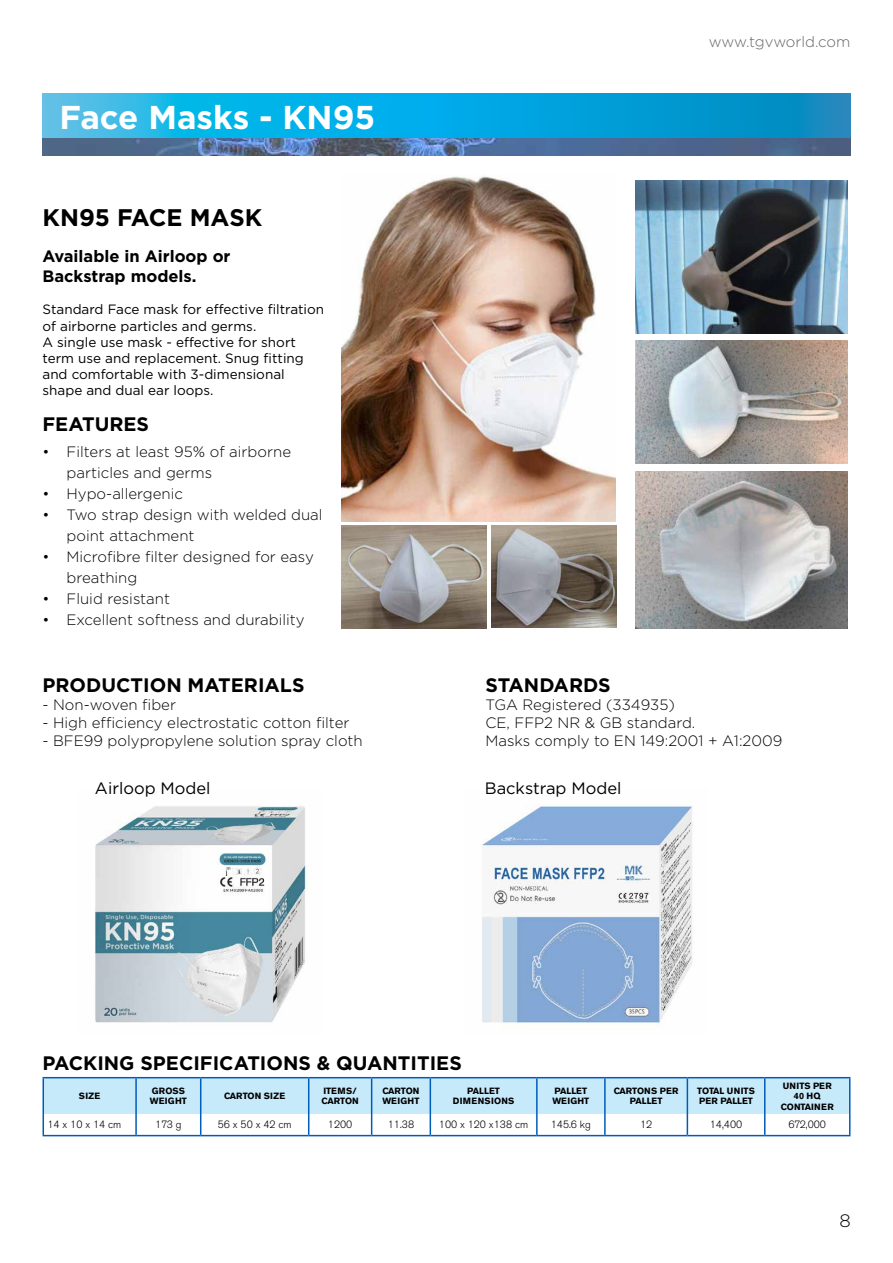
<style>
.page{position:relative;width:893px;height:1263px;background:#fff}
.page>*{position:absolute;margin:0;border:0;box-sizing:border-box;transform-origin:0 0}
.t1{font:700 33px "Gotham";color:#fff}
.t2{font:700 24px "Gotham";color:#000}
.t3{font:700 19.5px "Gotham";color:#000}
.t4{font:300 18px "Gotham";color:#000}
.t5{font:700 16.5px/19.8px "Gotham";color:#000}
.t6{font:16.5px "Gotham";color:#000}
.t7{font:300 15px/21px "Gotham";color:#000}
.t8{font:300 15px "Gotham";letter-spacing:-.01em;color:#636466}
.t9{font:13.5px/16.2px "Gotham";color:#000}
.t10{font:300 10.5px "Akzidenz Grotesk BE";color:#000}
.t11{font:700 9px/10.5px "Akzidenz Grotesk BE";color:#000}
.t12{font:700 9px/10.5px "Akzidenz Grotesk BE";letter-spacing:.03em;color:#000;text-align:center}
.t13{font:700 9px/10.5px "Akzidenz Grotesk BE";letter-spacing:.02em;color:#000}
</style>
<div class="page">
<hr style="left:43px;top:1077px;width:93px;height:1px;background:#005cb9">
<hr style="left:136px;top:1077px;width:65px;height:1px;background:#005cb9">
<hr style="left:201px;top:1077px;width:108px;height:1px;background:#005cb9">
<hr style="left:309px;top:1077px;width:63px;height:1px;background:#005cb9">
<hr style="left:372px;top:1077px;width:58px;height:1px;background:#005cb9">
<hr style="left:430px;top:1077px;width:107px;height:1px;background:#005cb9">
<hr style="left:537px;top:1077px;width:68px;height:1px;background:#005cb9">
<hr style="left:605px;top:1077px;width:82px;height:1px;background:#005cb9">
<hr style="left:687px;top:1077px;width:78px;height:1px;background:#005cb9">
<hr style="left:765px;top:1077px;width:85px;height:1px;background:#005cb9">
<svg style="left:43px;top:1078px;width:807px;height:57px"></svg>
<hr style="left:43px;top:1135px;width:93px;height:1px;background:#005cb9">
<hr style="left:136px;top:1135px;width:65px;height:1px;background:#005cb9">
<hr style="left:201px;top:1135px;width:108px;height:1px;background:#005cb9">
<hr style="left:309px;top:1135px;width:63px;height:1px;background:#005cb9">
<hr style="left:372px;top:1135px;width:58px;height:1px;background:#005cb9">
<hr style="left:430px;top:1135px;width:107px;height:1px;background:#005cb9">
<hr style="left:537px;top:1135px;width:68px;height:1px;background:#005cb9">
<hr style="left:605px;top:1135px;width:82px;height:1px;background:#005cb9">
<hr style="left:687px;top:1135px;width:78px;height:1px;background:#005cb9">
<hr style="left:765px;top:1135px;width:85px;height:1px;background:#005cb9">
<img style="left:342px;top:526px;width:145px;height:102px">
<img style="left:492px;top:525px;width:125px;height:103px">
<img style="left:95px;top:804px;width:216px;height:219px">
<img style="left:482px;top:804px;width:211px;height:221px">
<img style="left:342px;top:176px;width:274px;height:345px">
<svg style="left:43px;top:94px;width:807px;height:44px"></svg>
<img style="left:43px;top:138px;width:807px;height:17px">
<img style="left:635px;top:181px;width:213px;height:153px">
<img style="left:635px;top:341px;width:213px;height:122px">
<img style="left:635px;top:471px;width:213px;height:158px">
<h1 class="t1" style="left:60px;top:99px;width:317px">Face Masks - KN95</h1>
<h2 class="t2" style="left:43px;top:204px;width:221px">KN95 FACE MASK</h2>
<p class="t5" style="left:43px;top:246px;width:190px">Available in Airloop or<br>Backstrap models.</p>
<p class="t9" style="left:43px;top:301px;width:283px">Standard Face mask for effective filtration of airborne particles and germs.<br>A single use mask - effective for short term use and replacement. Snug fitting and comfortable with 3-dimensional shape and dual ear loops.</p>
<h3 class="t3" style="left:43px;top:413px;width:108px">FEATURES</h3>
<p class="t7" style="left:67px;top:441px;width:226px;text-indent:-24px">• Filters at least 95% of airborne particles and germs</p>
<p class="t7" style="left:43px;top:483px;width:142px">• Hypo-allergenic</p>
<p class="t7" style="left:67px;top:504px;width:258px;text-indent:-24px">• Two strap design with welded dual point attachment</p>
<p class="t7" style="left:67px;top:546px;width:249px;text-indent:-24px">• Microfibre filter designed for easy breathing</p>
<p class="t7" style="left:43px;top:588px;width:129px">• Fluid resistant</p>
<p class="t7" style="left:43px;top:609px;width:264px">• Excellent softness and durability</p>
<p class="t8" style="left:709px;top:33px;width:143px">www.tgvworld.com</p>
<h3 class="t3" style="left:43px;top:674px;width:263px">PRODUCTION MATERIALS</h3>
<p class="t7" style="left:43px;top:694px;width:135px">- Non-woven fiber</p>
<p class="t7" style="left:43px;top:712px;width:308px">- High efficiency electrostatic cotton filter</p>
<p class="t7" style="left:43px;top:730px;width:322px">- BFE99 polypropylene solution spray cloth</p>
<p class="t6" style="left:95px;top:779px;width:117px">Airloop Model</p>
<p class="t6" style="left:485px;top:779px;width:138px">Backstrap Model</p>
<h3 class="t3" style="left:485px;top:674px;width:127px">STANDARDS</h3>
<p class="t7" style="left:485px;top:696px;width:298px;line-height:18px">TGA Registered (334935)<br>CE, FFP2 NR &amp; GB standard.<br>Masks comply to EN 149:2001 + A1:2009</p>
<h3 class="t3" style="left:43px;top:1052px;width:421px">PACKING SPECIFICATIONS &amp; QUANTITIES</h3>
<p class="t11" style="left:79px;top:1091px;width:23px">SIZE</p>
<p class="t13" style="left:150px;top:1086px;width:38px">GROSS<br>WEIGHT</p>
<p class="t11" style="left:224px;top:1091px;width:63px">CARTON SIZE</p>
<p class="t11" style="left:322px;top:1086px;width:39px">ITEMS/<br>CARTON</p>
<p class="t11" style="left:382px;top:1086px;width:39px">CARTON<br>WEIGHT</p>
<p class="t12" style="left:453px;top:1086px;width:63px">PALLET<br>DIMENSIONS</p>
<p class="t11" style="left:552px;top:1086px;width:38px">PALLET<br>WEIGHT</p>
<p class="t11" style="left:614px;top:1086px;width:66px;text-align:center">CARTONS PER<br>PALLET</p>
<p class="t11" style="left:697px;top:1086px;width:59px">TOTAL UNITS<br>PER PALLET</p>
<p class="t11" style="left:781px;top:1080px;width:55px;text-align:center">UNITS PER<br>40 HQ<br>CONTAINER</p>
<p class="t10" style="left:48px;top:1119px;width:75px">14 x 10 x 14 cm</p>
<p class="t10" style="left:155px;top:1119px;width:28px">173 g</p>
<p class="t10" style="left:218px;top:1119px;width:75px">56 x 50 x 42 cm</p>
<p class="t10" style="left:328px;top:1119px;width:26px">1200</p>
<p class="t10" style="left:388px;top:1119px;width:28px">11.38</p>
<p class="t10" style="left:439px;top:1119px;width:91px">100 x 120 x138 cm</p>
<p class="t10" style="left:551px;top:1119px;width:42px">145.6 kg</p>
<p class="t10" style="left:640px;top:1119px;width:14px">12</p>
<p class="t10" style="left:710px;top:1119px;width:34px">14,400</p>
<p class="t10" style="left:788px;top:1119px;width:39px">672,000</p>
<p class="t4" style="left:840px;top:1211px;width:13px">8</p>
</div>
